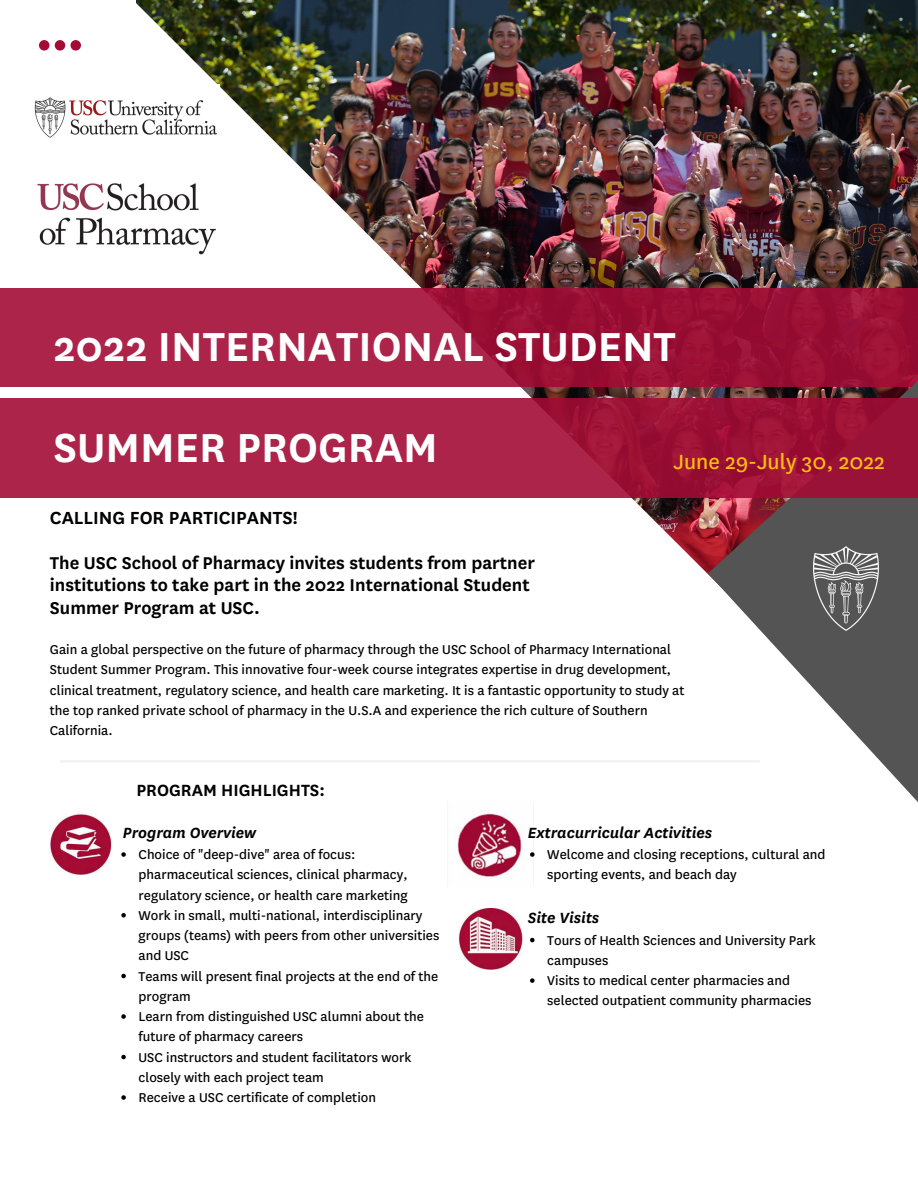
<style>
.page{position:relative;width:918px;height:1188px;background:#fff}
.page>*{position:absolute;margin:0;border:0;box-sizing:border-box;transform-origin:0 0}
.t1{font:600 47.4px/100.2px "National";color:#fff}
.t2{font:24px "National";color:#febe10}
.t3{font:600 20.4px "National";color:#000}
.t4{font:600 19.95px/22.5px "National";color:#000}
.t5{font:600 18.9px "National";color:#000}
.t6{font:italic 600 17.25px "National";color:#000}
.t7{font:15px/20.2px "National";color:#000}
</style>
<div class="page">
<img style="left:0;top:0;width:918px;height:1060px">
<img style="left:18px;top:85px;width:202px;height:67px">
<img style="left:18px;top:171px;width:216px;height:97px">
<div style="left:0;top:288px;width:918px;height:99px;background:linear-gradient(to right,#b1294f,#950a2f)"></div>
<svg style="left:708px;top:373px;width:210px;height:450px"></svg>
<div style="left:0;top:399px;width:918px;height:99px;background:linear-gradient(to right,#b12a50,#9b1035)"></div>
<img style="left:813px;top:546px;width:65px;height:84px">
<svg style="left:39px;top:40px;width:42px;height:11px"></svg>
<svg style="left:60px;top:760px;width:700px;height:2px"></svg>
<img style="left:50px;top:814px;width:62px;height:60px">
<img style="left:459px;top:908px;width:64px;height:62px">
<img style="left:446px;top:801px;width:88px;height:86px">
<svg style="left:530px;top:938px;width:5px;height:4px"></svg>
<svg style="left:530px;top:978px;width:5px;height:5px"></svg>
<svg style="left:530px;top:852px;width:5px;height:5px"></svg>
<svg style="left:121px;top:852px;width:5px;height:5px"></svg>
<svg style="left:121px;top:913px;width:5px;height:5px"></svg>
<svg style="left:121px;top:974px;width:5px;height:4px"></svg>
<svg style="left:121px;top:1014px;width:5px;height:5px"></svg>
<svg style="left:121px;top:1055px;width:5px;height:4px"></svg>
<svg style="left:121px;top:1095px;width:5px;height:5px"></svg>
<h1 class="t1" style="left:53px;top:294px;width:624px">2022 INTERNATIONAL STUDENT<br>SUMMER PROGRAM</h1>
<h2 class="t2" style="left:674px;top:446px;width:213px">June 29-July 30, 2022</h2>
<h3 class="t3" style="left:50px;top:504px;width:249px">CALLING FOR PARTICIPANTS!</h3>
<h3 class="t4" style="left:50px;top:550px;width:487px">The USC School of Pharmacy invites students from partner institutions to take part in the 2022 International Student<br>Summer Program at USC.</h3>
<p class="t7" style="left:50px;top:639px;width:636px">Gain a global perspective on the future of pharmacy through the USC School of Pharmacy International Student Summer Program. This innovative four-week course integrates expertise in drug development, clinical treatment, regulatory science, and health care marketing. It is a fantastic opportunity to study at the top ranked private school of pharmacy in the U.S.A and experience the rich culture of Southern California.</p>
<p class="t5" style="left:136px;top:777px;width:190px">PROGRAM HIGHLIGHTS:</p>
<p class="t6" style="left:123px;top:821px;width:135px">Program Overview</p>
<p class="t7" style="left:139px;top:844px;width:302px">Choice of "deep-dive" area of focus: pharmaceutical sciences, clinical pharmacy, regulatory science, or health care marketing Work in small, multi-national, interdisciplinary groups (teams) with peers from other universities and USC<br>Teams will present final projects at the end of the program<br>Learn from distinguished USC alumni about the future of pharmacy careers<br>USC instructors and student facilitators work closely with each project team<br>Receive a USC certificate of completion</p>
<p class="t6" style="left:528px;top:821px;width:186px">Extracurricular Activities</p>
<p class="t7" style="left:547px;top:844px;width:280px">Welcome and closing receptions, cultural and sporting events, and beach day</p>
<p class="t6" style="left:528px;top:906px;width:73px">Site Visits</p>
<p class="t7" style="left:547px;top:929px;width:270px">Tours of Health Sciences and University Park campuses<br>Visits to medical center pharmacies and selected outpatient community pharmacies</p>
</div>
